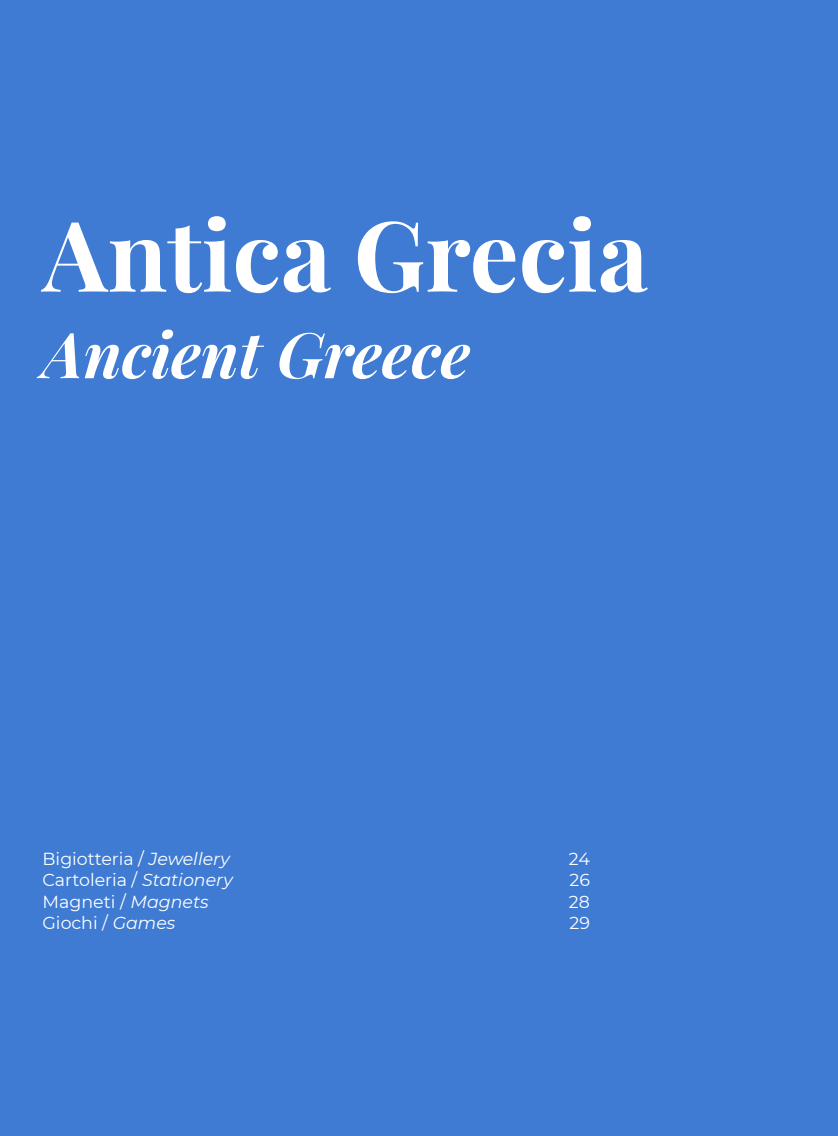
<style>
.page{position:relative;width:838px;height:1136px;background:#fff}
.page>*{position:absolute;margin:0;border:0;box-sizing:border-box;transform-origin:0 0}
.t1{font:700 97.5px "Playfair Display";color:#fff}
.t2{font:italic 700 63px "Playfair Display";color:#fff}
.t3{font:17.4px/21.6px "Montserrat";color:#fff;text-align:justify}
.s1{font-style:italic}
</style>
<div class="page">
<div style="left:0;top:0;width:838px;height:1135px;background:#3f7bd3"></div>
<h1 class="t1" style="left:43px;top:178px;width:607px">Antica Grecia</h1>
<h2 class="t2" style="left:43px;top:304px;width:429px">Ancient Greece</h2>
<p class="t3" style="left:43px;top:846px;width:192px;text-align:left">Bigiotteria / <span class="s1">Jewellery<br></span>Cartoleria / <span class="s1">Stationery<br></span>Magneti / <span class="s1">Magnets<br></span>Giochi / <span class="s1">Games</span></p>
<p class="t3" style="left:569px;top:846px;width:22px">24<br>26<br>28<br>29</p>
</div>
